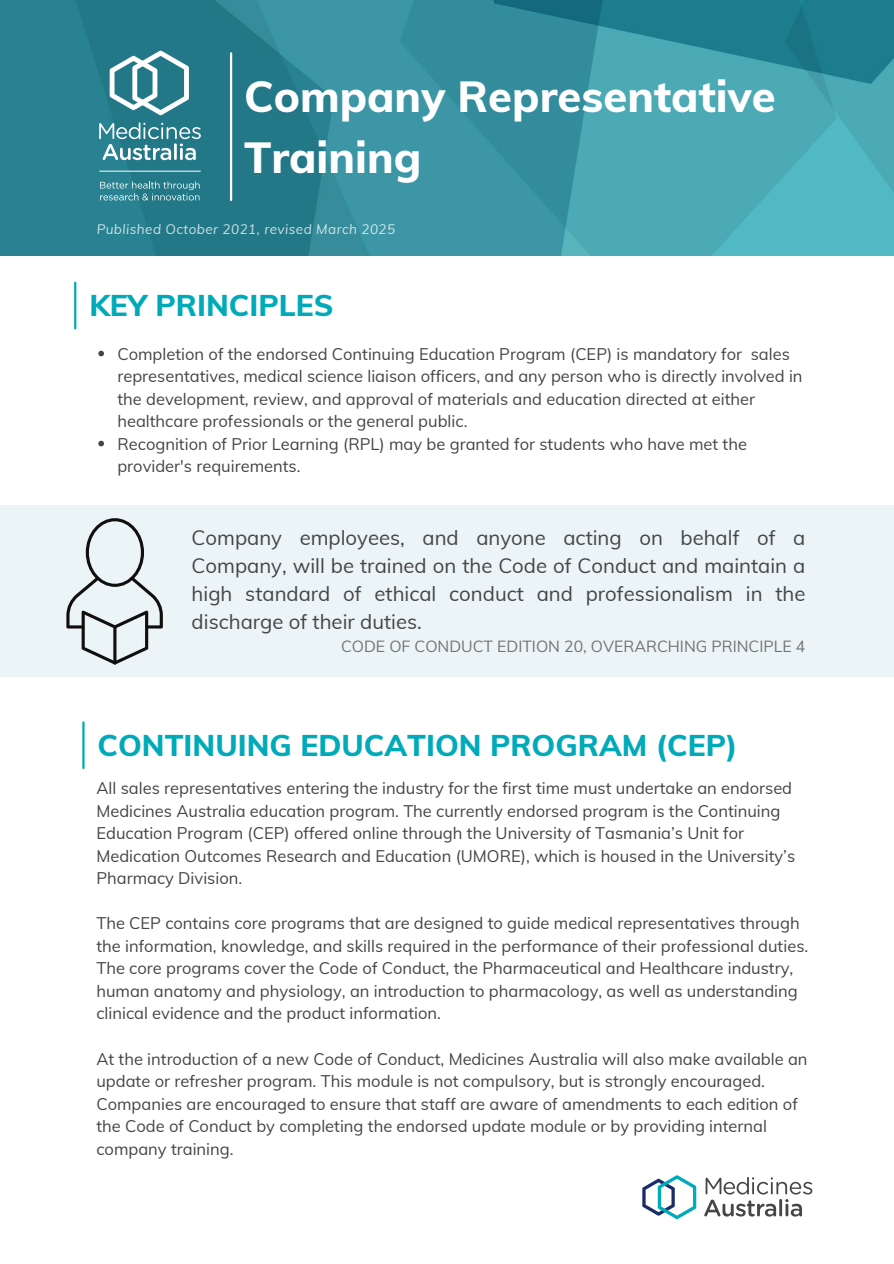
<style>
.page{position:relative;width:894px;height:1264px;background:#fff}
.page>*{position:absolute;margin:0;border:0;box-sizing:border-box;transform-origin:0 0}
.t1{font:800 43.5px/60.8px "Muli";color:#fff}
.t2{font:800 30px "Muli";color:#00aab9}
.t3{font:20.25px/28.2px "Muli";color:#454547;text-align:justify}
.t4{font:16.5px/22.5px "Muli";color:#454547}
.t5{font:15.75px "Muli";color:#737373}
.t6{font:italic 13.5px "Muli";letter-spacing:.035em;color:#fff}
</style>
<div class="page">
<img style="left:0;top:0;width:893px;height:255px">
<hr style="left:99px;top:171px;width:102px;height:1px;background:#fff">
<svg style="left:110px;top:51px;width:79px;height:64px"></svg>
<svg style="left:99px;top:122px;width:102px;height:38px;background:#5d9da8"></svg>
<svg style="left:100px;top:181px;width:99px;height:19px;background:#4a929e"></svg>
<hr style="left:230px;top:53px;width:2px;height:147px;background:#fff">
<hr style="left:74px;top:283px;width:2px;height:45px;background:#00aab9">
<svg style="left:642px;top:1175px;width:54px;height:44px"></svg>
<svg style="left:704px;top:1177px;width:108px;height:39px"></svg>
<svg style="left:98px;top:351px;width:6px;height:5px"></svg>
<svg style="left:98px;top:441px;width:6px;height:5px"></svg>
<div style="left:0;top:505px;width:893px;height:172px;background:#ebf4f6"></div>
<svg style="left:66px;top:518px;width:97px;height:146px"></svg>
<hr style="left:82px;top:722px;width:2px;height:46px;background:#00aab9">
<h1 class="t1" style="left:244px;top:65px;width:533px">Company Representative<br>Training</h1>
<p class="t6" style="left:96px;top:220px;width:300px">Published October 2021, revised March 2025</p>
<p class="t2" style="left:89px;top:286px;width:245px">KEY PRINCIPLES</p>
<p class="t4" style="left:117px;top:342px;width:686px">Completion of the endorsed Continuing Education Program (CEP) is mandatory for sales representatives, medical science liaison officers, and any person who is directly involved in the development, review, and approval of materials and education directed at either healthcare professionals or the general public.</p>
<p class="t4" style="left:117px;top:432px;width:631px">Recognition of Prior Learning (RPL) may be granted for students who have met the provider's requirements.</p>
<p class="t3" style="left:191px;top:523px;width:615px">Company employees, and anyone acting on behalf of a Company, will be trained on the Code of Conduct and maintain a high standard of ethical conduct and professionalism in the discharge of their duties.</p>
<p class="t5" style="left:341px;top:635px;width:465px">CODE OF CONDUCT EDITION 20, OVERARCHING PRINCIPLE 4</p>
<p class="t2" style="left:97px;top:725px;width:641px">CONTINUING EDUCATION PROGRAM (CEP)</p>
<p class="t4" style="left:96px;top:777px;width:700px">All sales representatives entering the industry for the first time must undertake an endorsed Medicines Australia education program. The currently endorsed program is the Continuing Education Program (CEP) offered online through the University of Tasmania’s Unit for Medication Outcomes Research and Education (UMORE), which is housed in the University’s Pharmacy Division.</p>
<h2 class="t4" style="left:96px;top:912px;width:713px">The CEP contains core programs that are designed to guide medical representatives through the information, knowledge, and skills required in the performance of their professional duties.<br>The core programs cover the Code of Conduct, the Pharmaceutical and Healthcare industry, human anatomy and physiology, an introduction to pharmacology, as well as understanding clinical evidence and the product information.</h2>
<p class="t4" style="left:96px;top:1047px;width:712px">At the introduction of a new Code of Conduct, Medicines Australia will also make available an update or refresher program. This module is not compulsory, but is strongly encouraged.<br>Companies are encouraged to ensure that staff are aware of amendments to each edition of the Code of Conduct by completing the endorsed update module or by providing internal company training.</p>
</div>
